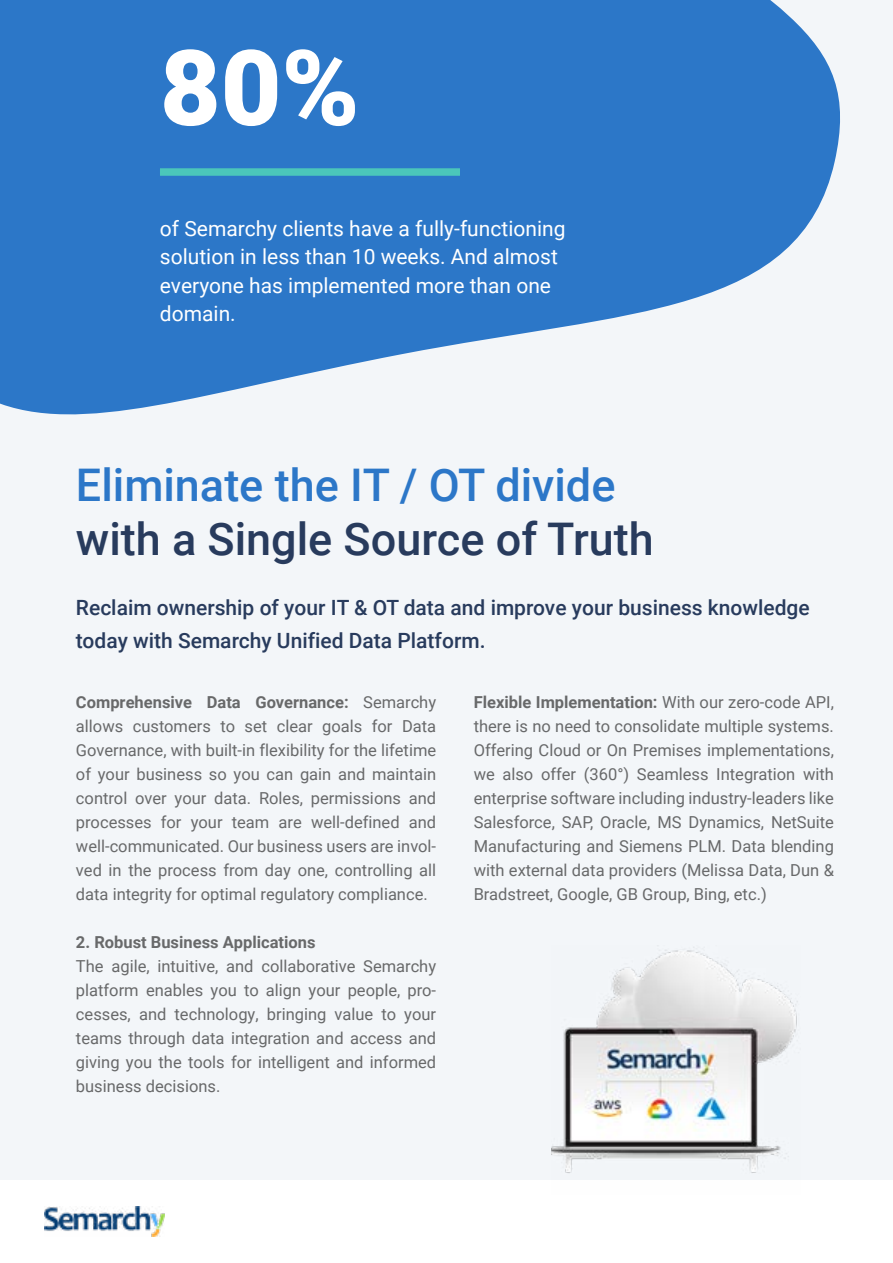
<style>
.page{position:relative;width:893px;height:1263px;background:#f3f6f9}
.page>*{position:absolute;margin:0;border:0;box-sizing:border-box;transform-origin:0 0}
.t1{font:900 105px "Roboto";color:#fff}
.t2{font:500 45px "Roboto";color:#283b5d}
.t3{font:500 45px "Roboto";color:#2c77c8}
.t4{font:21px/28.5px "Roboto";color:#fff}
.t5{font:500 21px/33px "Roboto";color:#283b5d}
.t6{font:16.5px/24px "Roboto";color:#68696a;text-align:justify}
.t7{font:700 16.5px "Roboto";color:#68696a}
.s1{font-weight:700}
</style>
<div class="page">
<div style="left:0;top:1180px;width:893px;height:83px;background:#fff"></div>
<img style="left:44px;top:1207px;width:120px;height:29px">
<svg style="left:0;top:0;width:840px;height:415px;fill:#2c77c8"></svg>
<div style="left:160px;top:168px;width:300px;height:8px;background:#4bc6ba"></div>
<img style="left:551px;top:947px;width:247px;height:226px">
<h1 class="t1" style="left:160px;top:14px;width:201px">80%</h1>
<p class="t4" style="left:160px;top:213px;width:407px">of Semarchy clients have a fully-functioning solution in less than 10 weeks. And almost everyone has implemented more than one domain.</p>
<h2 class="t3" style="left:76px;top:453px;width:541px">Eliminate the IT / OT divide</h2>
<h2 class="t2" style="left:76px;top:507px;width:579px">with a Single Source of Truth</h2>
<p class="t5" style="left:76px;top:590px;width:735px">Reclaim ownership of your IT &amp; OT data and improve your business knowledge today with Semarchy Unified Data Platform.</p>
<p class="t6" style="left:76px;top:689px;width:362px"><span class="s1">Comprehensive Data Governance:</span> Semarchy allows customers to set clear goals for Data Governance, with built-in flexibility for the lifetime of your business so you can gain and maintain control over your data. Roles, permissions and processes for your team are well-defined and well-communicated. Our business users are invol&shy;ved in the process from day one, controlling all data integrity for optimal regulatory compliance.</p>
<p class="t7" style="left:76px;top:930px;width:241px">2. Robust Business Applications</p>
<p class="t6" style="left:76px;top:953px;width:362px">The agile, intuitive, and collaborative Semarchy platform enables you to align your people, pro&shy;cesses, and technology, bringing value to your teams through data integration and access and giving you the tools for intelligent and informed business decisions.</p>
<p class="t6" style="left:474px;top:689px;width:362px"><span class="s1">Flexible Implementation:</span> With our zero-code API, there is no need to consolidate multiple systems.<br>Offering Cloud or On Premises implementations, we also offer (360°) Seamless Integration with enterprise software including industry-leaders like Salesforce, SAP, Oracle, MS Dynamics, NetSuite Manufacturing and Siemens PLM. Data blending with external data providers (Melissa Data, Dun &amp; Bradstreet, Google, GB Group, Bing, etc.)</p>
</div>
